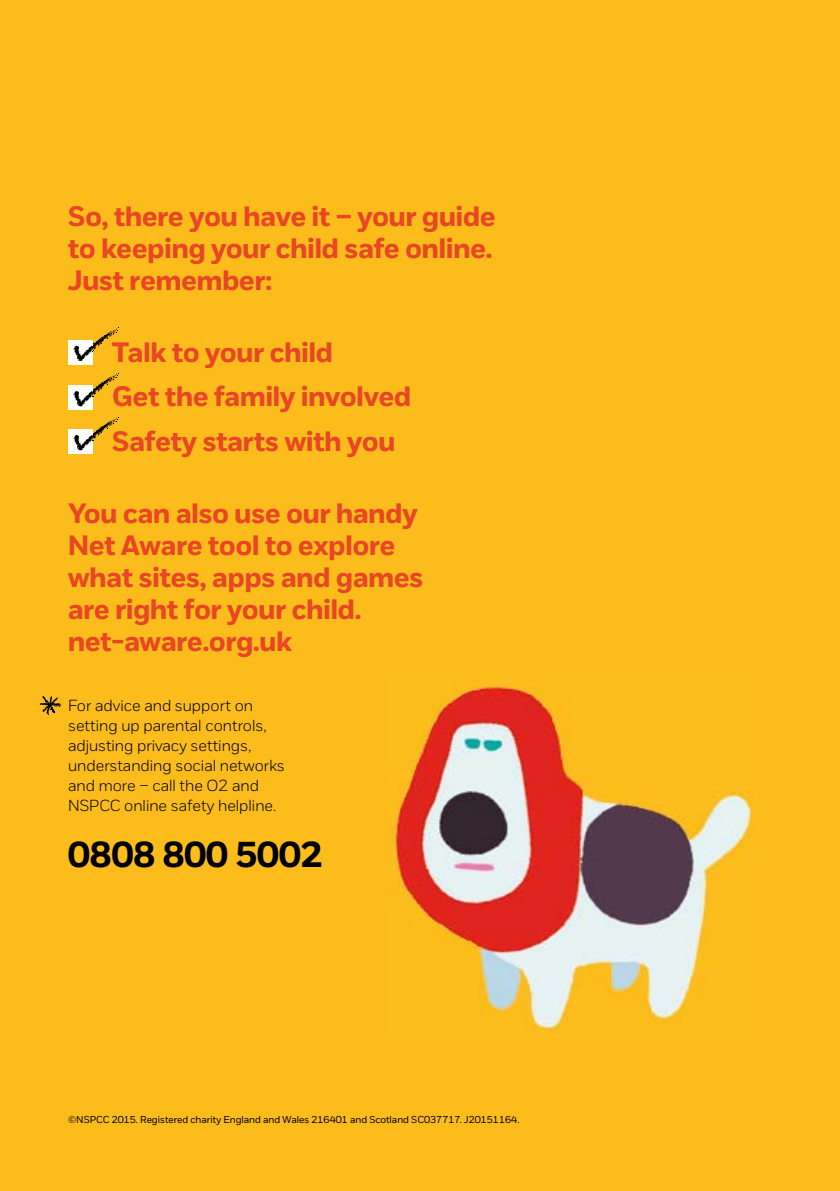
<style>
.page{position:relative;width:840px;height:1191px;background:#fff}
.page>*{position:absolute;margin:0;border:0;box-sizing:border-box;transform-origin:0 0}
.t1{font:700 36px "NSPCC";color:#000}
.t2{font:700 28px/32px "NSPCC";color:#e84624}
.t3{font:300 16px/20px "NSPCC";color:#000}
.t4{font:10px "NSPCC";color:#000}
</style>
<div class="page">
<div style="left:0;top:0;width:839px;height:1191px;background:#fcbd1c"></div>
<div style="left:68px;top:340px;width:25px;height:24px;background:#fff"></div>
<div style="left:68px;top:386px;width:25px;height:24px;background:#fff"></div>
<div style="left:68px;top:429px;width:25px;height:25px;background:#fff"></div>
<svg style="left:73px;top:328px;width:45px;height:33px"></svg>
<svg style="left:73px;top:374px;width:45px;height:32px"></svg>
<svg style="left:73px;top:418px;width:45px;height:32px"></svg>
<img style="left:387px;top:681px;width:365px;height:356px">
<svg style="left:40px;top:696px;width:21px;height:18px"></svg>
<p class="t2" style="left:68px;top:200px;width:428px;text-align:justify">So, there you have it – your guide to keeping your child safe online.<br>Just remember:</p>
<p class="t2" style="left:112px;top:330px;width:300px;line-height:44px">Talk to your child<br>Get the family involved<br>Safety starts with you</p>
<p class="t2" style="left:68px;top:496px;width:356px">You can also use our handy<br>Net Aware tool to explore what sites, apps and games are right for your child. net-aware.org.uk</p>
<p class="t3" style="left:68px;top:695px;width:218px">For advice and support on setting up parental controls, adjusting privacy settings, understanding social networks and more – call the O2 and<br>NSPCC online safety helpline.</p>
<p class="t1" style="left:68px;top:832px;width:256px">0808 800 5002</p>
<p class="t4" style="left:68px;top:1113px;width:452px">©NSPCC 2015. Registered charity England and Wales 216401 and Scotland SC037717. J20151164.</p>
</div>
